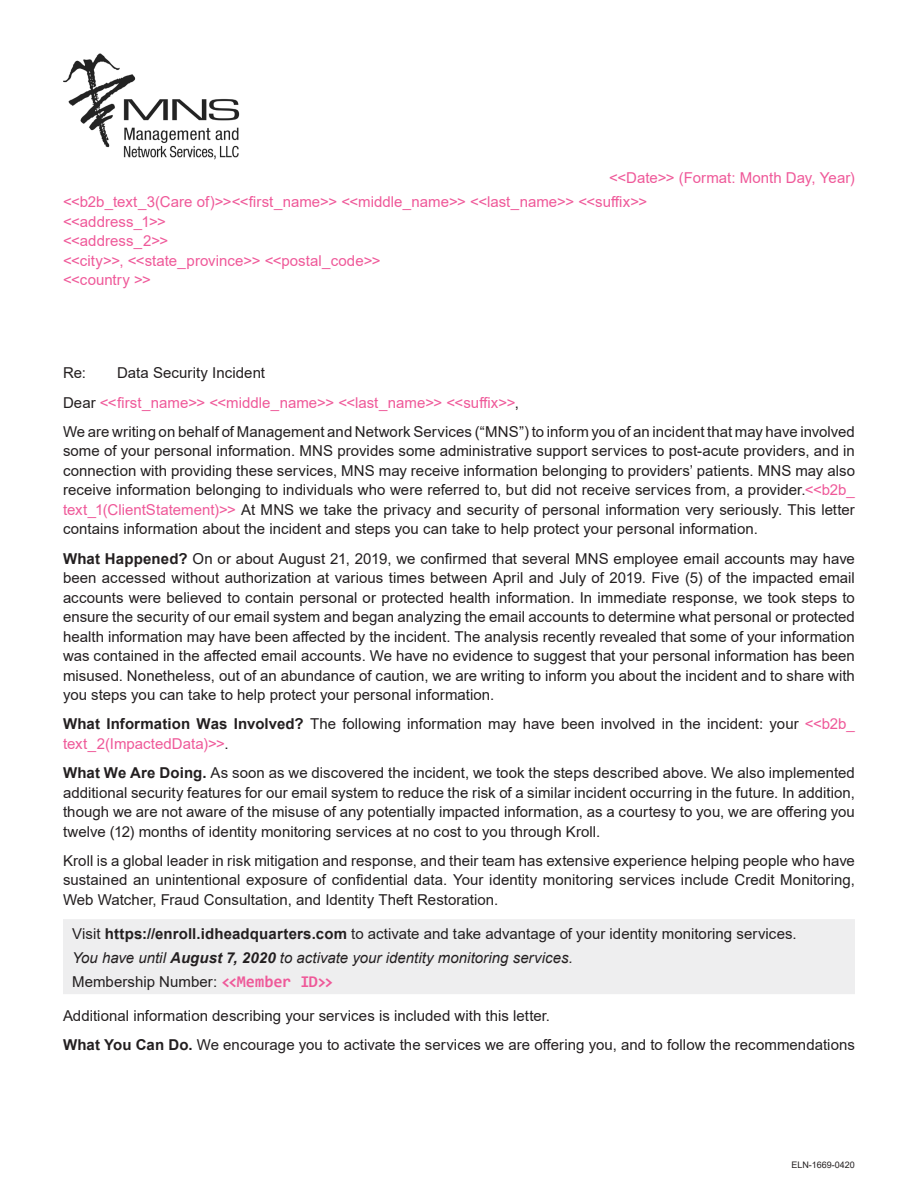
<style>
.page{position:relative;width:918px;height:1188px;background:#fff}
.page>*{position:absolute;margin:0;border:0;box-sizing:border-box;transform-origin:0 0}
.t1{font:15px/19.5px "Arial";letter-spacing:.005em;color:#231f20}
.t2{font:15px/19.5px "Arial";color:#ef5999}
.t3{font:9px "Arial";color:#231f20}
.s1{color:#ef5999}
.s2{font-weight:700}
.s3{font-style:italic}
.s4{font-weight:700;font-style:italic}
.s5{font-family:"Consolas";font-weight:700;font-size:16.5px;color:#ef5999}
</style>
<div class="page">
<div style="left:63px;top:919px;width:792px;height:26px;background:#eeeeef"></div>
<div style="left:63px;top:943px;width:792px;height:26px;background:#eeeeef"></div>
<div style="left:63px;top:967px;width:792px;height:27px;background:#eeeeef"></div>
<img style="left:63px;top:54px;width:177px;height:106px">
<p class="t2" style="left:609px;top:168px;width:247px">&lt;&lt;Date&gt;&gt; (Format: Month Day, Year)</p>
<p class="t2" style="left:63px;top:192px;width:586px">&lt;&lt;b2b_text_3(Care of)&gt;&gt;&lt;&lt;first_name&gt;&gt; &lt;&lt;middle_name&gt;&gt; &lt;&lt;last_name&gt;&gt; &lt;&lt;suffix&gt;&gt; &lt;&lt;address_1&gt;&gt;<br>&lt;&lt;address_2&gt;&gt;<br>&lt;&lt;city&gt;&gt;, &lt;&lt;state_province&gt;&gt; &lt;&lt;postal_code&gt;&gt;<br>&lt;&lt;country &gt;&gt;</p>
<p class="t1" style="left:63px;top:358px;width:793px;line-height:29.2px;text-indent:54px">Data Security Incident<br>Dear <span class="s1">&lt;&lt;first_name&gt;&gt; &lt;&lt;middle_name&gt;&gt; &lt;&lt;last_name&gt;&gt; &lt;&lt;suffix&gt;&gt;</span>,<br>We are writing on behalf of Management and Network Services (“MNS”) to inform you of an incident that may have involved</p>
<p class="t1" style="left:63px;top:441px;width:794px;text-align:justify">some of your personal information. MNS provides some administrative support services to post-acute providers, and in connection with providing these services, MNS may receive information belonging to providers’ patients. MNS may also receive information belonging to individuals who were referred to, but did not receive services from, a provider.<span class="s1">&lt;&lt;b2b_ text_1(ClientStatement)&gt;&gt;</span> At MNS we take the privacy and security of personal information very seriously. This letter contains information about the incident and steps you can take to help protect your personal information.</p>
<p class="t1" style="left:63px;top:549px;width:794px;text-align:justify"><span class="s2">What Happened?</span> On or about August 21, 2019, we confirmed that several MNS employee email accounts may have been accessed without authorization at various times between April and July of 2019. Five (5) of the impacted email accounts were believed to contain personal or protected health information. In immediate response, we took steps to ensure the security of our email system and began analyzing the email accounts to determine what personal or protected health information may have been affected by the incident. The analysis recently revealed that some of your information was contained in the affected email accounts. We have no evidence to suggest that your personal information has been misused. Nonetheless, out of an abundance of caution, we are writing to inform you about the incident and to share with you steps you can take to help protect your personal information.</p>
<p class="t1" style="left:63px;top:714px;width:793px"><span class="s2">What Information Was Involved?</span> The following information may have been involved in the incident: your <span class="s1">&lt;&lt;b2b_ text_2(ImpactedData)&gt;&gt;</span>.</p>
<p class="t1" style="left:63px;top:763px;width:794px;text-align:justify"><span class="s2">What We Are Doing.</span> As soon as we discovered the incident, we took the steps described above. We also implemented additional security features for our email system to reduce the risk of a similar incident occurring in the future. In addition, though we are not aware of the misuse of any potentially impacted information, as a courtesy to you, we are offering you twelve (12) months of identity monitoring services at no cost to you through Kroll.</p>
<p class="t1" style="left:63px;top:851px;width:794px;text-align:justify">Kroll is a global leader in risk mitigation and response, and their team has extensive experience helping people who have sustained an unintentional exposure of confidential data. Your identity monitoring services include Credit Monitoring, Web Watcher, Fraud Consultation, and Identity Theft Restoration.</p>
<p class="t1" style="left:72px;top:921px;width:726px;line-height:24px">Visit <span class="s2">https://enroll.idheadquarters.com</span> to activate and take advantage of your identity monitoring services.<br><span class="s3">You have until</span> <span class="s4">August 7, 2020</span> <span class="s3">to activate your identity monitoring services.<br></span>Membership Number: <span class="s5">&lt;&lt;Member ID&gt;&gt;</span></p>
<p class="t1" style="left:63px;top:1001px;width:793px;line-height:29.2px">Additional information describing your services is included with this letter.<br><span class="s2">What You Can Do.</span> We encourage you to activate the services we are offering you, and to follow the recommendations</p>
<p class="t1" style="left:63px;top:363px;width:24px">Re:</p>
<p class="t3" style="left:791px;top:1158px;width:65px">ELN-1669-0420</p>
</div>
